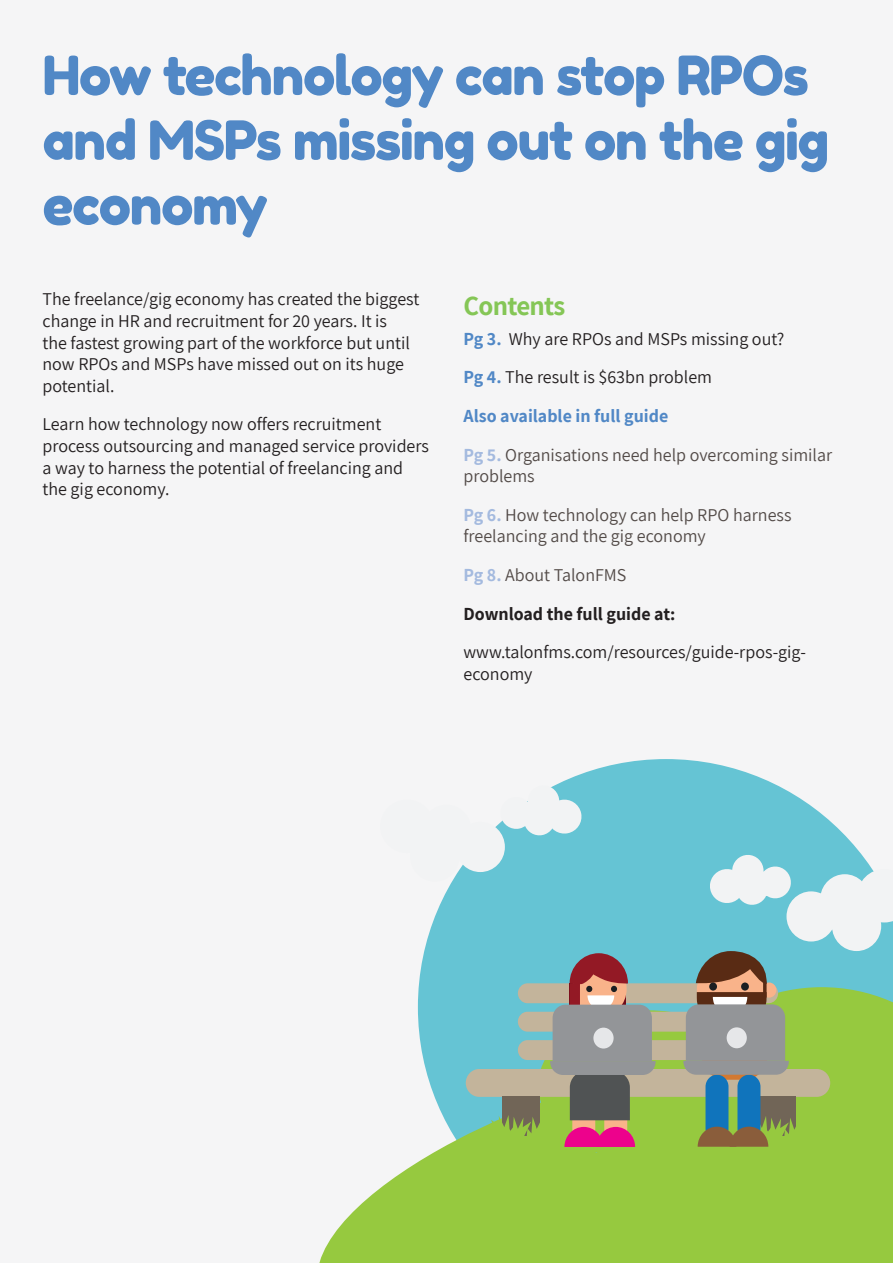
<style>
.page{position:relative;width:893px;height:1263px;background:#fff}
.page>*{position:absolute;margin:0;border:0;box-sizing:border-box;transform-origin:0 0}
.t1{font:54px/64.8px "Fredoka One";letter-spacing:-.025em;color:#5188c6}
.t2{font:700 27px "Assistant";letter-spacing:-.025em;color:#85c656}
.t3{font:18px/21.6px "Assistant";color:#231f20}
.t4{font:18px/38.5px "Assistant";color:#524a47}
.s1{font-weight:700;color:#5188c6}
.s2{font-weight:700;color:#a4badf}
.s3{color:#524a47}
.s4{font-weight:700;color:#231f20}
</style>
<div class="page">
<svg style="left:561px;top:759px;width:210px;height:23px;fill:#65c4d4"></svg>
<svg style="left:319px;top:1168px;width:89px;height:95px;fill:#96c93f"></svg>
<div style="left:382px;top:802px;width:50px;height:49px;background:#f2f3f4;border-radius:50%"></div>
<div style="left:380px;top:800px;width:54px;height:53px;border:4px solid #f2f3f4;border-radius:50%"></div>
<svg style="left:408px;top:782px;width:485px;height:481px;background:#92c297"></svg>
<h1 class="t1" style="left:43px;top:43px;width:788px">How technology can stop RPOs and MSPs missing out on the gig economy</h1>
<p class="t3" style="left:43px;top:288px;width:378px">The freelance/gig economy has created the biggest change in HR and recruitment for 20 years. It is<br>the fastest growing part of the workforce but until now RPOs and MSPs have missed out on its huge potential.</p>
<p class="t3" style="left:43px;top:413px;width:388px">Learn how technology now offers recruitment process outsourcing and managed service providers a way to harness the potential of freelancing and the gig economy.</p>
<h2 class="t2" style="left:463px;top:287px;width:103px">Contents</h2>
<p class="t3" style="left:463px;top:319px;width:370px;line-height:38.5px"><span class="s1">Pg 3.</span> Why are RPOs and MSPs missing out?<br><span class="s1">Pg 4.</span> The result is $63bn problem<br><span class="s1">Also available in full guide<br></span><span class="s2">Pg 5.</span> <span class="s3">Organisations need help overcoming similar</span></p>
<p class="t4" style="left:463px;top:456px;width:329px">problems<br><span class="s2">Pg 6.</span> How technology can help RPO harness</p>
<p class="t4" style="left:463px;top:516px;width:244px">freelancing and the gig economy<br><span class="s2">Pg 8.</span> About TalonFMS<br><span class="s4">Download the full guide at:</span></p>
<p class="t3" style="left:463px;top:640px;width:344px">www.talonfms.com/resources/guide-rpos-gig&shy;economy</p>
</div>
